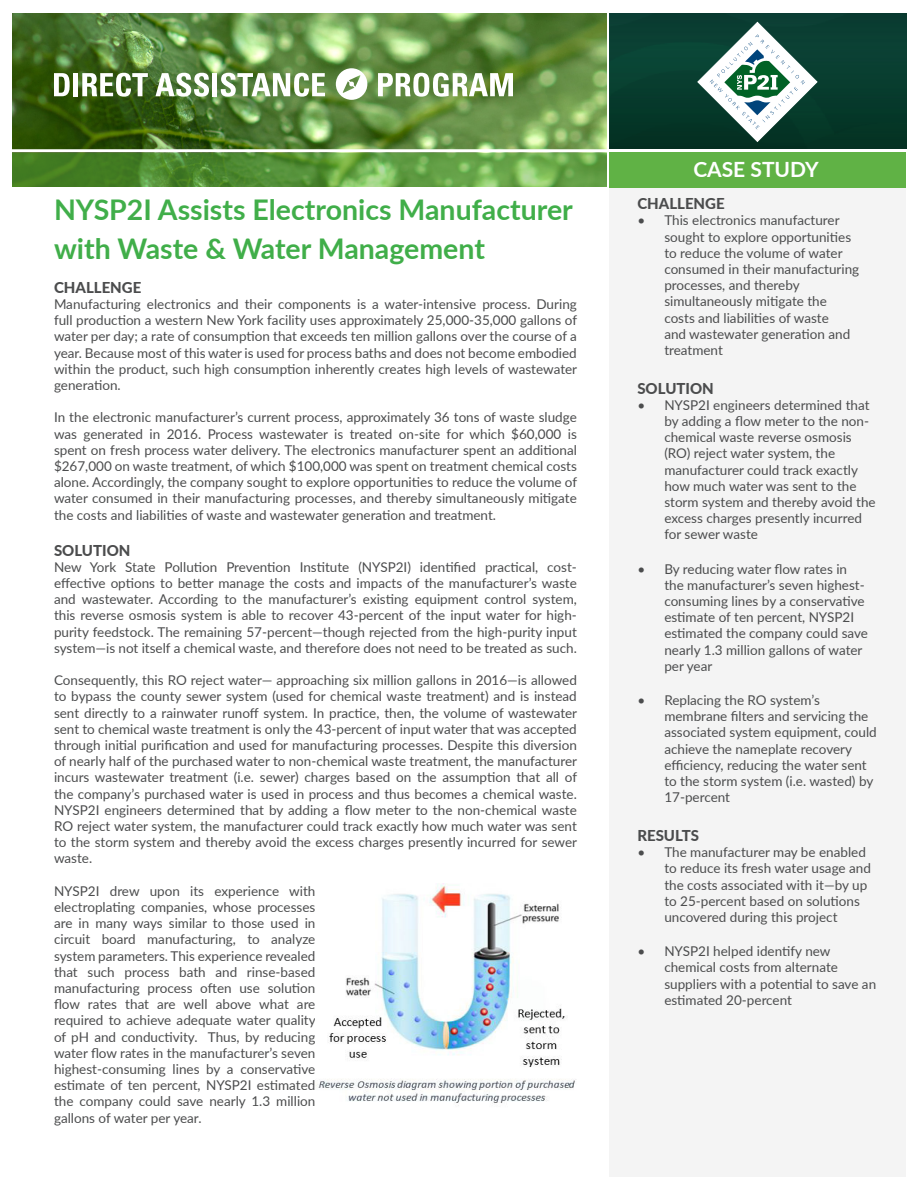
<style>
.page{position:relative;width:918px;height:1188px;background:#fff}
.page>*{position:absolute;margin:0;border:0;box-sizing:border-box;transform-origin:0 0}
.Main_Title{font:700 28.5px/39px "Lato";color:#40ae49}
.t1{font:700 21px "Lato";color:#fff}
.Title_Text{font:800 15px "Lato";color:#4b4c4d}
.Body_Text{font:13.5px/16.2px "Lato";color:#4b4c4d}
.Title_Text-2{font:13.5px/16.2px "Lato";color:#4b4c4d;text-align:justify}
</style>
<div class="page">
<div style="left:610px;top:186px;width:296px;height:991px;background:#f4f4f4"></div>
<img style="left:610px;top:14px;width:296px;height:134px">
<svg style="left:698px;top:22px;width:119px;height:120px"></svg>
<img style="left:13px;top:14px;width:593px;height:139px">
<hr style="left:9px;top:149px;width:898px;height:3px;background:#fff">
<svg style="left:12px;top:153px;width:595px;height:33px;background:#5c973c"></svg>
<div style="left:610px;top:152px;width:296px;height:36px;background:#60b245"></div>
<svg style="left:54px;top:73px;width:16px;height:23px"></svg>
<div style="left:73px;top:73px;width:5px;height:23px;background:#fff"></div>
<svg style="left:82px;top:73px;width:66px;height:24px"></svg>
<svg style="left:155px;top:73px;width:54px;height:24px"></svg>
<div style="left:212px;top:73px;width:5px;height:23px;background:#fff"></div>
<svg style="left:221px;top:73px;width:104px;height:24px"></svg>
<svg style="left:378px;top:73px;width:135px;height:24px"></svg>
<svg style="left:336px;top:68px;width:31px;height:32px"></svg>
<img style="left:315px;top:884px;width:261px;height:222px">
<p class="t1" style="left:693px;top:154px;width:127px">CASE STUDY</p>
<p class="Main_Title" style="left:54px;top:189px;width:520px">NYSP2I Assists Electronics Manufacturer with Waste &amp; Water Management</p>
<p class="Title_Text" style="left:637px;top:193px;width:89px">CHALLENGE</p>
<p class="Body_Text" style="left:664px;top:212px;width:196px;text-indent:-27px">• This electronics manufacturer sought to explore opportunities to reduce the volume of water consumed in their manufacturing processes, and thereby simultaneously mitigate the costs and liabilities of waste<br>and wastewater generation and treatment</p>
<p class="Title_Text" style="left:637px;top:377px;width:78px">SOLUTION</p>
<p class="Body_Text" style="left:664px;top:396px;width:213px;text-indent:-27px">• NYSP2I engineers determined that by adding a flow meter to the non&shy;chemical waste reverse osmosis (RO) reject water system, the manufacturer could track exactly how much water was sent to the storm system and thereby avoid the excess charges presently incurred for sewer waste</p>
<p class="Body_Text" style="left:664px;top:560px;width:205px;text-indent:-27px">• By reducing water flow rates in the manufacturer’s seven highest&shy;consuming lines by a conservative estimate of ten percent, NYSP2I estimated the company could save nearly 1.3 million gallons of water per year</p>
<p class="Body_Text" style="left:664px;top:692px;width:214px;text-indent:-27px">• Replacing the RO system’s membrane filters and servicing the associated system equipment, could achieve the nameplate recovery efficiency, reducing the water sent to the storm system (i.e. wasted) by<br>17-percent</p>
<p class="Title_Text" style="left:637px;top:824px;width:63px">RESULTS</p>
<p class="Body_Text" style="left:664px;top:844px;width:208px;text-indent:-27px">• The manufacturer may be enabled to reduce its fresh water usage and the costs associated with it—by up to 25-percent based on solutions uncovered during this project</p>
<p class="Body_Text" style="left:664px;top:943px;width:213px;text-indent:-27px">• NYSP2I helped identify new chemical costs from alternate suppliers with a potential to save an estimated 20-percent</p>
<p class="Title_Text" style="left:54px;top:276px;width:89px">CHALLENGE</p>
<p class="Title_Text-2" style="left:54px;top:296px;width:525px">Manufacturing electronics and their components is a water-intensive process. During full production a western New York facility uses approximately 25,000-35,000 gallons of water per day; a rate of consumption that exceeds ten million gallons over the course of a year. Because most of this water is used for process baths and does not become embodied within the product, such high consumption inherently creates high levels of wastewater generation.</p>
<p class="Title_Text-2" style="left:54px;top:409px;width:525px">In the electronic manufacturer’s current process, approximately 36 tons of waste sludge was generated in 2016. Process wastewater is treated on-site for which $60,000 is spent on fresh process water delivery. The electronics manufacturer spent an additional $267,000 on waste treatment, of which $100,000 was spent on treatment chemical costs alone. Accordingly, the company sought to explore opportunities to reduce the volume of water consumed in their manufacturing processes, and thereby simultaneously mitigate the costs and liabilities of waste and wastewater generation and treatment.</p>
<p class="Title_Text" style="left:54px;top:539px;width:78px">SOLUTION</p>
<p class="Body_Text" style="left:54px;top:558px;width:524px;text-align:justify">New York State Pollution Prevention Institute (NYSP2I) identified practical, cost&shy;effective options to better manage the costs and impacts of the manufacturer’s waste and wastewater. According to the manufacturer’s existing equipment control system, this reverse osmosis system is able to recover 43-percent of the input water for high&shy;purity feedstock. The remaining 57-percent—though rejected from the high-purity input system—is not itself a chemical waste, and therefore does not need to be treated as such.</p>
<p class="Body_Text" style="left:54px;top:672px;width:525px;text-align:justify">Consequently, this RO reject water— approaching six million gallons in 2016—is allowed to bypass the county sewer system (used for chemical waste treatment) and is instead sent directly to a rainwater runoff system. In practice, then, the volume of wastewater sent to chemical waste treatment is only the 43-percent of input water that was accepted through initial purification and used for manufacturing processes. Despite this diversion of nearly half of the purchased water to non-chemical waste treatment, the manufacturer incurs wastewater treatment (i.e. sewer) charges based on the assumption that all of the company’s purchased water is used in process and thus becomes a chemical waste.<br>NYSP2I engineers determined that by adding a flow meter to the non-chemical waste RO reject water system, the manufacturer could track exactly how much water was sent to the storm system and thereby avoid the excess charges presently incurred for sewer waste.</p>
<p class="Body_Text" style="left:54px;top:882px;width:263px;text-align:justify">NYSP2I drew upon its experience with electroplating companies, whose processes are in many ways similar to those used in circuit board manufacturing, to analyze system parameters. This experience revealed that such process bath and rinse-based manufacturing process often use solution flow rates that are well above what are required to achieve adequate water quality of pH and conductivity. Thus, by reducing water flow rates in the manufacturer’s seven highest-consuming lines by a conservative estimate of ten percent, NYSP2I estimated the company could save nearly 1.3 million gallons of water per year.</p>
</div>
